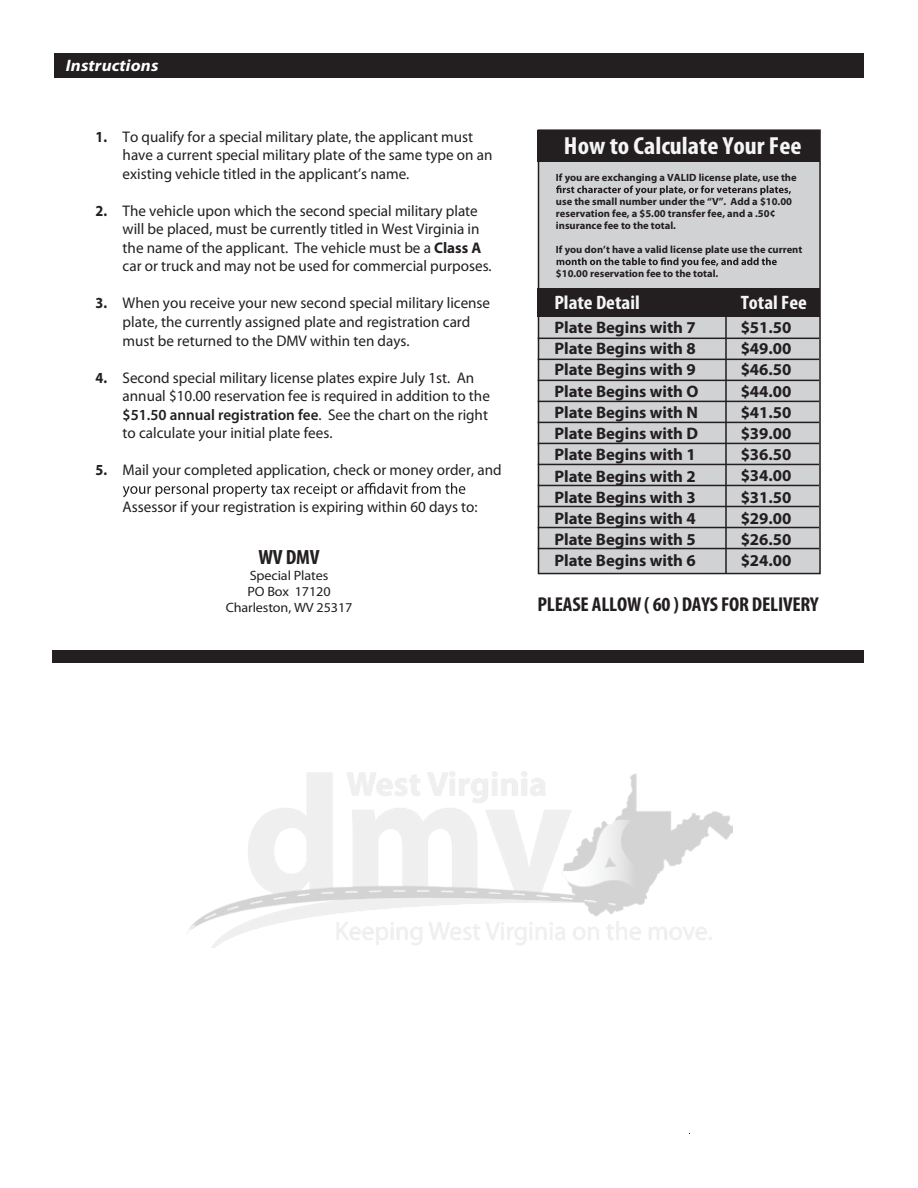
<style>
.page{position:relative;width:918px;height:1188px;background:#fff}
.page>*{position:absolute;margin:0;border:0;box-sizing:border-box;transform-origin:0 0}
.t1{font:700 condensed 24.75px "Myriad Pro";color:#f5f5f6;scale:1.07 1}
.t2{font:700 condensed 20.7px "Myriad Pro";color:#231f20;scale:1.05 1}
.t3{font:700 condensed 20.1px "Myriad Pro";letter-spacing:-.01em;color:#231f20;scale:1.05 1}
.t4{font:700 condensed 19.5px "Myriad Pro";color:#f5f5f6;scale:1.07 1}
.t5{font:700 16.65px/21.1px "Myriad Pro";color:#231f20}
.t6{font:italic 700 16.65px "Myriad Pro";letter-spacing:.005em;color:#fff;scale:1.07 1}
.t7{font:15.45px/18.6px "Myriad Pro";color:#231f20}
.t8{font:700 15.45px "Myriad Pro";color:#231f20;scale:.92 1}
.t9{font:13.5px/16.2px "Myriad Pro";letter-spacing:-.01em;color:#231f20;text-align:center;scale:1.05 1}
.t10{font:700 10.5px/12px "Myriad Pro";color:#231f20}
.s1{font-weight:700}
.s2{font-weight:600}
</style>
<div class="page">
<svg style="left:123px;top:483px;width:342px;height:14px"></svg>
<div style="left:54px;top:54px;width:810px;height:24px;background:#231f20"></div>
<div style="left:53px;top:650px;width:811px;height:13px;background:#231f20"></div>
<div style="left:538px;top:160px;width:282px;height:414px;background:#d1d2d4"></div>
<div style="left:537px;top:289px;width:283px;height:28px;background:#231f20"></div>
<div style="left:538px;top:129px;width:283px;height:445px;border:2px solid #231f20"></div>
<div style="left:537px;top:130px;width:283px;height:32px;background:#231f20"></div>
<hr style="left:538px;top:359px;width:281px;height:1px;background:#231f20">
<hr style="left:538px;top:380px;width:281px;height:1px;background:#231f20">
<hr style="left:538px;top:401px;width:281px;height:1px;background:#231f20">
<hr style="left:538px;top:422px;width:281px;height:1px;background:#231f20">
<hr style="left:538px;top:443px;width:281px;height:1px;background:#231f20">
<hr style="left:538px;top:464px;width:281px;height:1px;background:#231f20">
<hr style="left:538px;top:506px;width:281px;height:1px;background:#231f20">
<hr style="left:538px;top:527px;width:281px;height:1px;background:#231f20">
<hr style="left:538px;top:548px;width:281px;height:1px;background:#231f20">
<hr style="left:538px;top:338px;width:281px;height:1px;background:#231f20">
<hr style="left:538px;top:485px;width:281px;height:1px;background:#231f20">
<hr style="left:725px;top:293px;width:2px;height:281px;background:#231f20">
<svg style="left:556px;top:185px;width:235px;height:10px"></svg>
<svg style="left:557px;top:257px;width:220px;height:10px"></svg>
<img style="left:189px;top:772px;width:543px;height:175px">
<p class="t6" style="left:66px;top:54px;width:88px">Instructions</p>
<p class="t8" style="left:95px;top:126px;width:14px">1.</p>
<p class="t8" style="left:95px;top:201px;width:14px">2.</p>
<p class="t8" style="left:95px;top:293px;width:14px">3.</p>
<p class="t8" style="left:95px;top:367px;width:14px">4.</p>
<p class="t8" style="left:95px;top:460px;width:14px">5.</p>
<p class="t7" style="left:123px;top:127px;width:371px">To qualify for a special military plate, the applicant must have a current special military plate of the same type on an existing vehicle titled in the applicant’s name.</p>
<p class="t7" style="left:123px;top:201px;width:371px">The vehicle upon which the second special military plate will be placed, must be currently titled in West Virginia in the name of the applicant. The vehicle must be a <span class="s1">Class A </span>car or truck and may not be used for commercial purposes.</p>
<p class="t7" style="left:123px;top:294px;width:369px">When you receive your new second special military license plate, the currently assigned plate and registration card must be returned to the DMV within ten days.</p>
<p class="t7" style="left:123px;top:368px;width:369px">Second special military license plates expire July 1st. An annual $10.00 reservation fee is required in addition to the <span class="s2">$51.50 annual registration fee</span>. See the chart on the right to calculate your initial plate fees.</p>
<p class="t7" style="left:123px;top:461px;width:381px">Mail your completed application, check or money order, and</p>
<p class="t7" style="left:123px;top:498px;width:357px">Assessor if your registration is expiring within 60 days to:</p>
<h2 class="t2" style="left:258px;top:544px;width:60px">WV DMV</h2>
<p class="t9" style="left:226px;top:567px;width:122px">Special Plates<br>PO Box 17120<br>Charleston, WV 25317</p>
<h1 class="t1" style="left:564px;top:131px;width:224px">How to Calculate Your Fee</h1>
<p class="t10" style="left:556px;top:171px;width:242px">If you are exchanging a VALID license plate, use the</p>
<p class="t10" style="left:556px;top:195px;width:238px">use the small number under the “V”. Add a $10.00 reservation fee, a $5.00 transfer fee, and a .50¢ insurance fee to the total.</p>
<p class="t10" style="left:556px;top:243px;width:248px">If you don’t have a valid license plate use the current</p>
<p class="t10" style="left:556px;top:267px;width:164px">$10.00 reservation fee to the total.</p>
<p class="t4" style="left:554px;top:290px;width:81px">Plate Detail</p>
<p class="t4" style="left:741px;top:290px;width:63px">Total Fee</p>
<p class="t5" style="left:554px;top:316px;width:146px">Plate Begins with 7<br>Plate Begins with 8<br>Plate Begins with 9<br>Plate Begins with O<br>Plate Begins with N<br>Plate Begins with D<br>Plate Begins with 1<br>Plate Begins with 2<br>Plate Begins with 3<br>Plate Begins with 4<br>Plate Begins with 5<br>Plate Begins with 6</p>
<p class="t5" style="left:741px;top:316px;width:52px;text-align:justify">$51.50 $49.00 $46.50 $44.00 $41.50 $39.00 $36.50 $34.00 $31.50 $29.00 $26.50 $24.00</p>
<h3 class="t3" style="left:537px;top:591px;width:269px">PLEASE ALLOW( 60 ) DAYSFOR DELIVERY</h3>
</div>
